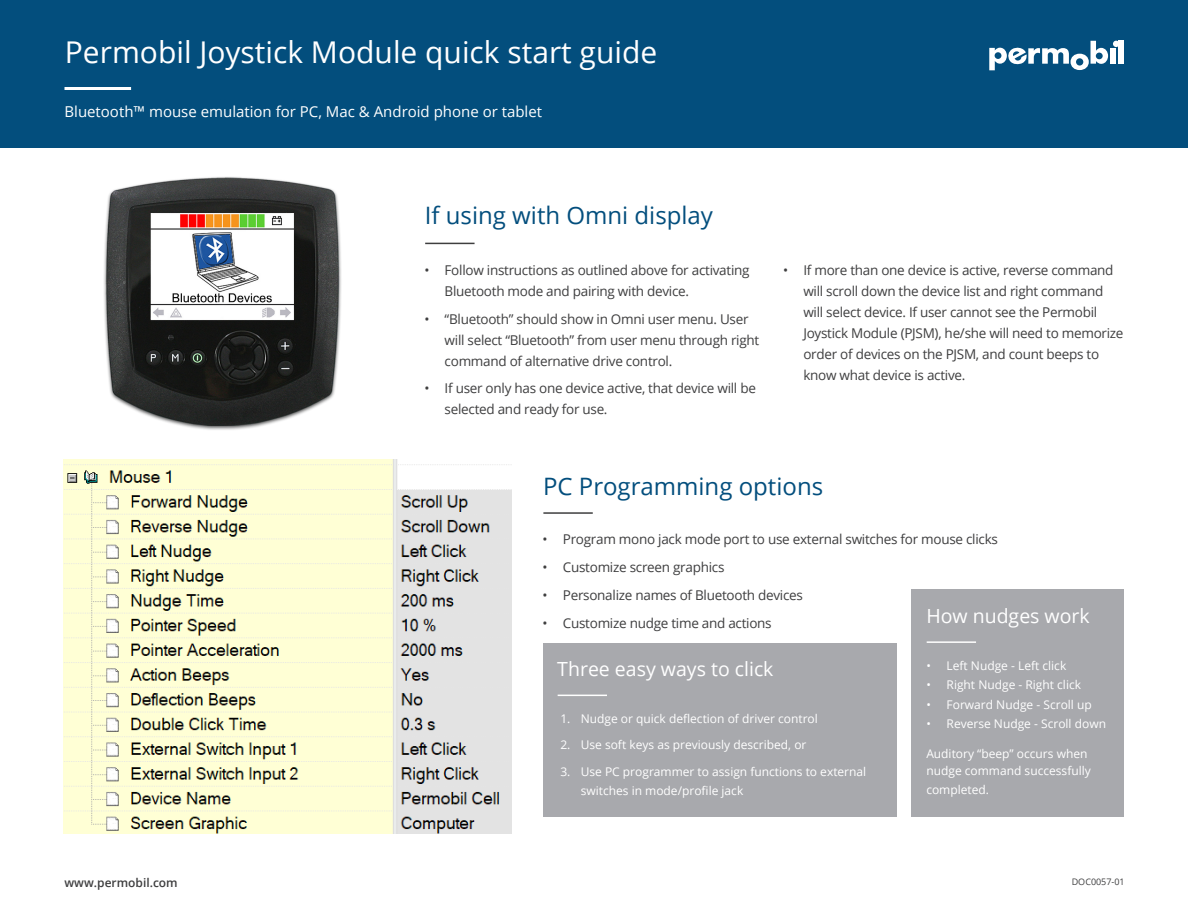
<style>
.page{position:relative;width:1188px;height:918px;background:#fff}
.page>*{position:absolute;margin:0;border:0;box-sizing:border-box;transform-origin:0 0}
.t1{font:30px "Open Sans";color:#fff}
.t2{font:24px "Open Sans";color:#034e7d}
.t3{font:19.5px "Open Sans";color:#fff}
.t4{font:15px "Open Sans";color:#fff}
.t5{font:13.5px/21px "Open Sans";letter-spacing:-.02em;color:#3e3e3f}
.Body{font:12px/19.5px "Open Sans";color:#fff}
.t6{font:600 12px "Open Sans";color:#3e3e3f}
.t7{font:9px "Open Sans";color:#3e3e3f}
</style>
<div class="page">
<div style="left:543px;top:643px;width:353px;height:173px;background:#a8a9ad"></div>
<div style="left:912px;top:589px;width:212px;height:227px;background:#a8a9ad"></div>
<div style="left:0;top:0;width:1188px;height:147px;background:#034e7d"></div>
<hr style="left:65px;top:87px;width:66px;height:3px;background:#fff">
<div style="left:1119px;top:41px;width:5px;height:23px;background:#fff"></div>
<svg style="left:989px;top:41px;width:130px;height:29px"></svg>
<hr style="left:425px;top:243px;width:50px;height:1px;background:#3e3e3f">
<hr style="left:543px;top:512px;width:50px;height:2px;background:#3e3e3f">
<hr style="left:558px;top:695px;width:49px;height:1px;background:#fff">
<hr style="left:927px;top:641px;width:49px;height:2px;background:#fff">
<img style="left:64px;top:459px;width:447px;height:375px">
<img style="left:104px;top:177px;width:237px;height:253px">
<p class="t1" style="left:65px;top:32px;width:594px">Permobil Joystick Module quick start guide</p>
<p class="t4" style="left:65px;top:101px;width:479px">Bluetooth™ mouse emulation for PC, Mac &amp; Android phone or tablet</p>
<p class="t2" style="left:425px;top:198px;width:290px">If using with Omni display</p>
<p class="t5" style="left:445px;top:259px;width:306px;text-indent:-20px">• Follow instructions as outlined above for activating<br>Bluetooth mode and pairing with device.</p>
<p class="t5" style="left:445px;top:308px;width:316px;text-indent:-20px">• “Bluetooth” should show in Omni user menu. User will select “Bluetooth” from user menu through right command of alternative drive control.</p>
<p class="t5" style="left:445px;top:378px;width:313px;text-indent:-20px">• If user only has one device active, that device will be selected and ready for use.</p>
<p class="t5" style="left:803px;top:259px;width:322px;text-indent:-20px">• If more than one device is active, reverse command will scroll down the device list and right command will select device. If user cannot see the Permobil Joystick Module (PJSM), he/she will need to memorize order of devices on the PJSM, and count beeps to know what device is active.</p>
<p class="t2" style="left:543px;top:469px;width:282px">PC Programming options</p>
<p class="t5" style="left:543px;top:529px;width:457px">• Program mono jack mode port to use external switches for mouse clicks</p>
<p class="t5" style="left:543px;top:556px;width:183px">• Customize screen graphics</p>
<p class="t5" style="left:543px;top:584px;width:262px">• Personalize names of Bluetooth devices</p>
<p class="t5" style="left:543px;top:612px;width:231px">• Customize nudge time and actions</p>
<p class="t3" style="left:926px;top:603px;width:165px">How nudges work</p>
<p class="t3" style="left:557px;top:656px;width:218px">Three easy ways to click</p>
<p class="Body" style="left:560px;top:709px;width:259px">1. Nudge or quick deflection of driver control</p>
<p class="Body" style="left:560px;top:735px;width:248px">2. Use soft keys as previously described, or</p>
<p class="Body" style="left:581px;top:761px;width:287px;text-indent:-20px">3. Use PC programmer to assign functions to external switches in mode/profile jack</p>
<p class="Body" style="left:926px;top:655px;width:141px">• Left Nudge - Left click</p>
<p class="Body" style="left:926px;top:675px;width:156px">• Right Nudge - Right click</p>
<p class="Body" style="left:926px;top:694px;width:167px">• Forward Nudge - Scroll up</p>
<p class="Body" style="left:926px;top:714px;width:181px">• Reverse Nudge - Scroll down</p>
<p class="Body" style="left:926px;top:745px;width:166px;line-height:16.5px">Auditory “beep” occurs when nudge command successfully</p>
<p class="Body" style="left:926px;top:780px;width:64px">completed.</p>
<p class="t6" style="left:65px;top:875px;width:115px">www.permobil.com</p>
<p class="t7" style="left:1072px;top:876px;width:55px">DOC0057-01</p>
</div>
